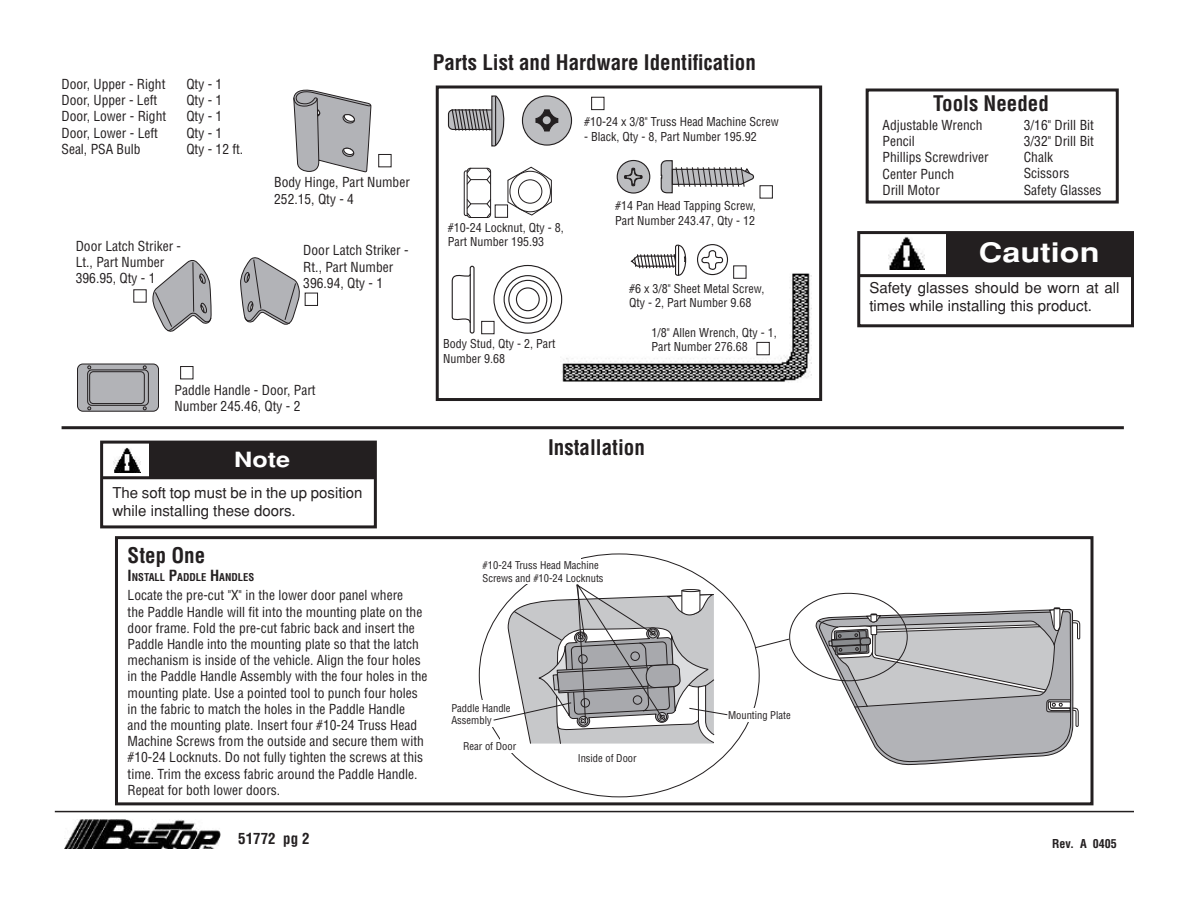
<style>
.page{position:relative;width:1188px;height:918px;background:#fff}
.page>*{position:absolute;margin:0;border:0;box-sizing:border-box;transform-origin:0 0}
.t1{font:700 27px "Helvetica";color:#fff;scale:1.2 1}
.t2{font:700 condensed 21px "Helvetica";color:#231f20}
.t3{font:700 21px "Helvetica";color:#fff;scale:1.2 1}
.t4{font:15px/18px "Helvetica";color:#231f20}
.t5{font:700 condensed 15px "Helvetica";color:#231f20}
.t6{font:condensed 13.5px/16.2px "Helvetica";color:#231f20}
.t7{font:condensed 12px/14.4px "Helvetica";color:#231f20}
.t8{font:700 condensed 12px "Helvetica";color:#231f20}
.t9{font:condensed 10.5px/12.6px "Helvetica";color:#231f20}
.t10{font:700 condensed 10.5px "Helvetica";color:#231f20}
.s1{font-size:15px}
</style>
<div class="page">
<img style="left:64px;top:819px;width:156px;height:29px">
<hr style="left:55px;top:811px;width:1079px;height:1px;background:#231f20">
<div style="left:436px;top:85px;width:386px;height:316px;border:3px solid #231f20"></div>
<img style="left:561px;top:264px;width:250px;height:118px">
<svg style="left:447px;top:95px;width:58px;height:52px"></svg>
<div style="left:522px;top:96px;width:50px;height:49px;background:#bdbec1;border-radius:50%"></div>
<div style="left:522px;top:95px;width:50px;height:51px;border:1px solid #231f20;border-radius:50%"></div>
<svg style="left:535px;top:95px;width:24px;height:37px"></svg>
<div style="left:543px;top:116px;width:8px;height:8px;background:#bdbec1;border-radius:50%"></div>
<svg style="left:507px;top:166px;width:45px;height:49px"></svg>
<div style="left:518px;top:179px;width:24px;height:25px;border:1px solid #231f20;border-radius:50%"></div>
<div style="left:510px;top:171px;width:41px;height:41px;border:1px solid #231f20;border-radius:50%"></div>
<svg style="left:464px;top:168px;width:27px;height:50px"></svg>
<svg style="left:617px;top:160px;width:33px;height:33px"></svg>
<div style="left:617px;top:160px;width:33px;height:34px;border:1px solid #231f20;border-radius:50%"></div>
<svg style="left:660px;top:160px;width:95px;height:34px"></svg>
<svg style="left:624px;top:168px;width:18px;height:18px"></svg>
<div style="left:493px;top:265px;width:69px;height:69px;border:1px solid #231f20;border-radius:50%"></div>
<div style="left:504px;top:275px;width:48px;height:49px;border:1px solid #231f20;border-radius:50%"></div>
<div style="left:508px;top:280px;width:39px;height:39px;border:1px solid #231f20;border-radius:50%"></div>
<div style="left:516px;top:287px;width:24px;height:24px;border:1px solid #231f20;border-radius:50%"></div>
<svg style="left:451px;top:265px;width:24px;height:69px"></svg>
<div style="left:857px;top:231px;width:277px;height:96px;border:3px solid #231f20"></div>
<div style="left:115px;top:536px;width:979px;height:269px;border:3px solid #231f20"></div>
<svg style="left:816px;top:608px;width:264px;height:158px"></svg>
<div style="left:866px;top:88px;width:253px;height:116px;border:3px solid #231f20"></div>
<div style="left:180px;top:366px;width:13px;height:13px;border:1px solid #231f20"></div>
<div style="left:760px;top:185px;width:13px;height:13px;border:1px solid #231f20"></div>
<div style="left:305px;top:293px;width:13px;height:13px;border:1px solid #231f20"></div>
<hr style="left:859px;top:274px;width:273px;height:3px;background:#231f20">
<img style="left:888px;top:237px;width:36px;height:32px">
<div style="left:947px;top:233px;width:186px;height:43px;background:#231f20"></div>
<div style="left:591px;top:97px;width:13px;height:13px;border:1px solid #231f20"></div>
<div style="left:495px;top:205px;width:13px;height:13px;border:1px solid #231f20"></div>
<div style="left:757px;top:342px;width:13px;height:13px;border:1px solid #231f20"></div>
<hr style="left:62px;top:426px;width:1062px;height:3px;background:#231f20">
<svg style="left:755px;top:639px;width:34px;height:9px"></svg>
<svg style="left:493px;top:584px;width:235px;height:160px"></svg>
<div style="left:100px;top:441px;width:277px;height:87px;border:3px solid #231f20"></div>
<hr style="left:102px;top:476px;width:273px;height:3px;background:#231f20">
<img style="left:113px;top:448px;width:27px;height:24px">
<div style="left:149px;top:442px;width:227px;height:35px;background:#231f20"></div>
<svg style="left:77px;top:364px;width:82px;height:47px;background:#9d9ea1"></svg>
<svg style="left:293px;top:89px;width:78px;height:83px"></svg>
<div style="left:378px;top:154px;width:13px;height:13px;border:1px solid #231f20"></div>
<svg style="left:153px;top:260px;width:59px;height:72px"></svg>
<svg style="left:240px;top:257px;width:60px;height:68px"></svg>
<div style="left:481px;top:321px;width:13px;height:13px;border:1px solid #231f20"></div>
<div style="left:697px;top:244px;width:31px;height:31px;border:1px solid #231f20;border-radius:50%"></div>
<svg style="left:701px;top:249px;width:22px;height:22px"></svg>
<svg style="left:629px;top:244px;width:58px;height:32px"></svg>
<div style="left:733px;top:265px;width:13px;height:14px;border:1px solid #231f20"></div>
<p class="t6" style="left:62px;top:76px;width:105px">Door, Upper - Right</p>
<p class="t6" style="left:186px;top:76px;width:37px">Qty - 1</p>
<p class="t6" style="left:62px;top:92px;width:97px">Door, Upper - Left</p>
<p class="t6" style="left:186px;top:92px;width:37px">Qty - 1</p>
<p class="t6" style="left:62px;top:108px;width:106px">Door, Lower - Right</p>
<p class="t6" style="left:186px;top:108px;width:37px">Qty - 1</p>
<p class="t6" style="left:62px;top:124px;width:98px">Door, Lower - Left</p>
<p class="t6" style="left:186px;top:124px;width:37px">Qty - 1</p>
<p class="t6" style="left:62px;top:141px;width:81px">Seal, PSA Bulb</p>
<p class="t6" style="left:186px;top:141px;width:58px">Qty - 12 ft.</p>
<p class="t6" style="left:76px;top:238px;width:107px">Door Latch Striker -<br>Lt., Part Number<br>396.95, Qty - 1</p>
<p class="t6" style="left:274px;top:174px;width:137px">Body Hinge, Part Number<br>252.15, Qty - 4</p>
<p class="t6" style="left:303px;top:242px;width:107px">Door Latch Striker -<br>Rt., Part Number<br>396.94, Qty - 1</p>
<p class="t6" style="left:175px;top:382px;width:143px">Paddle Handle - Door, Part<br>Number 245.46, Qty - 2</p>
<h2 class="t3" style="left:234px;top:447px;width:48px">Note</h2>
<p class="t4" style="left:112px;top:483px;width:252px">The soft top must be in the up position while installing these doors.</p>
<h2 class="t2" style="left:433px;top:50px;width:325px">Parts List and Hardware Identification</h2>
<p class="t7" style="left:584px;top:114px;width:196px">#10-24 x 3/8" Truss Head Machine Screw</p>
<p class="t7" style="left:584px;top:129px;width:174px">- Black, Qty - 8, Part Number 195.92</p>
<p class="t7" style="left:448px;top:220px;width:117px">#10-24 Locknut, Qty - 8,<br>Part Number 195.93</p>
<p class="t7" style="left:443px;top:336px;width:114px">Body Stud, Qty - 2, Part<br>Number 9.68</p>
<p class="t7" style="left:615px;top:199px;width:142px">#14 Pan Head Tapping Screw,<br>Part Number 243.47, Qty - 12</p>
<p class="t7" style="left:629px;top:281px;width:137px">#6 x 3/8" Sheet Metal Screw,<br>Qty - 2, Part Number 9.68</p>
<p class="t7" style="left:652px;top:325px;width:127px">1/8" Allen Wrench, Qty - 1,<br>Part Number 276.68</p>
<h2 class="t2" style="left:548px;top:434px;width:98px">Installation</h2>
<h2 class="t2" style="left:128px;top:543px;width:79px">Step One</h2>
<p class="t10" style="left:128px;top:571px;width:128px"><span class="s1">I</span>NSTALL <span class="s1">P</span>ADDLE <span class="s1">H</span>ANDLES</p>
<p class="t6" style="left:128px;top:587px;width:301px">Locate the pre-cut "X" in the lower door panel where<br>the Paddle Handle will fit into the mounting plate on the door frame. Fold the pre-cut fabric back and insert the Paddle Handle into the mounting plate so that the latch mechanism is inside of the vehicle. Align the four holes in the Paddle Handle Assembly with the four holes in the mounting plate. Use a pointed tool to punch four holes in the fabric to match the holes in the Paddle Handle and the mounting plate. Insert four #10-24 Truss Head Machine Screws from the outside and secure them with #10-24 Locknuts. Do not fully tighten the screws at this time. Trim the excess fabric around the Paddle Handle.<br>Repeat for both lower doors.</p>
<p class="t9" style="left:483px;top:559px;width:123px">#10-24 Truss Head Machine<br>Screws and #10-24 Locknuts</p>
<p class="t9" style="left:451px;top:701px;width:61px">Paddle Handle<br>Assembly</p>
<p class="t9" style="left:463px;top:740px;width:55px">Rear of Door</p>
<p class="t9" style="left:578px;top:752px;width:60px">Inside of Door</p>
<p class="t9" style="left:728px;top:709px;width:64px">Mounting Plate</p>
<h2 class="t2" style="left:933px;top:91px;width:117px">Tools Needed</h2>
<p class="t6" style="left:883px;top:117px;width:108px">Adjustable Wrench<br>Pencil<br>Phillips Screwdriver<br>Center Punch<br>Drill Motor</p>
<p class="t6" style="left:1024px;top:117px;width:79px">3/16" Drill Bit<br>3/32" Drill Bit<br>Chalk<br>Scissors<br>Safety Glasses</p>
<h1 class="t1" style="left:979px;top:237px;width:102px">Caution</h1>
<p class="t4" style="left:869px;top:278px;width:252px">Safety glasses should be worn at all times while installing this product.</p>
<p class="t5" style="left:238px;top:830px;width:73px">51772 pg 2</p>
<p class="t8" style="left:1052px;top:836px;width:66px">Rev. A 0405</p>
</div>
